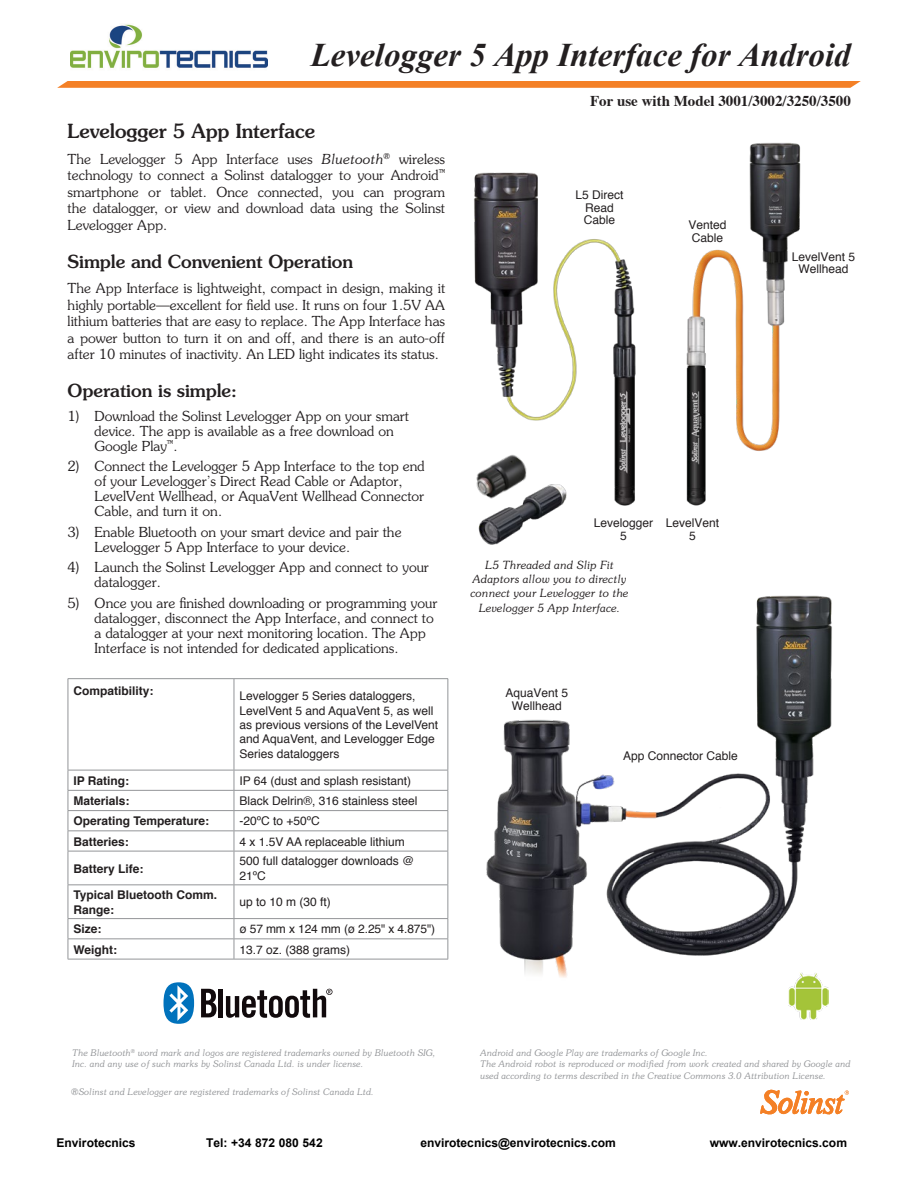
<style>
.page{position:relative;width:918px;height:1188px;background:#fff}
.page>*{position:absolute;margin:0;border:0;box-sizing:border-box;transform-origin:0 0}
.t1{font:italic 700 33px "Times New Roman";color:#231f20}
.First_Body_Subtitle{font:500 19.5px "Souvenir Std";color:#231f20}
.Body_Subtitles{font:500 18px "Souvenir Std";color:#231f20}
.t2{font:700 15px "Times";color:#231f20}
.Numbered_Paragraph{font:300 13.8px/15px "Souvenir Std";color:#231f20}
.Body_Text{font:300 13.8px/16.5px "Souvenir Std";color:#231f20;text-align:justify}
.Table_Column_Content{font:12px/14.4px "Helvetica";color:#231f20}
.Table_Column_Content-2{font:700 12px/14.4px "Helvetica";color:#231f20}
.Figure_Text_Justify{font:12px/12.8px "Helvetica";color:#231f20;text-align:center}
.t3{font:700 12px "Arial";color:#000}
.Captions_DM{font:italic 300 11.25px/14.2px "Souvenir Std";color:#231f20;text-align:center}
.Trademarks{font:italic 300 9px/11.2px "Souvenir Std";color:#939598}
.s1{font-style:italic}
</style>
<div class="page">
<svg style="left:57px;top:81px;width:804px;height:7px;background:#f4852e"></svg>
<svg style="left:760px;top:1090px;width:89px;height:24px"></svg>
<svg style="left:201px;top:989px;width:16px;height:28px"></svg>
<div style="left:218px;top:989px;width:5px;height:28px;background:#110a0c"></div>
<svg style="left:226px;top:989px;width:107px;height:29px"></svg>
<svg style="left:164px;top:982px;width:30px;height:42px"></svg>
<img style="left:474px;top:172px;width:162px;height:334px">
<img style="left:486px;top:595px;width:346px;height:383px">
<img style="left:478px;top:481px;width:93px;height:64px">
<img style="left:474px;top:447px;width:61px;height:63px">
<img style="left:686px;top:142px;width:115px;height:364px">
<img style="left:789px;top:973px;width:40px;height:46px">
<hr style="left:68px;top:678px;width:166px;height:1px;background:#939598">
<hr style="left:68px;top:679px;width:1px;height:91px;background:#939598">
<hr style="left:234px;top:678px;width:214px;height:1px;background:#939598">
<hr style="left:234px;top:679px;width:1px;height:91px;background:#939598">
<hr style="left:448px;top:679px;width:1px;height:91px;background:#939598">
<hr style="left:68px;top:770px;width:166px;height:1px;background:#939598">
<hr style="left:234px;top:770px;width:214px;height:1px;background:#939598">
<hr style="left:68px;top:790px;width:166px;height:1px;background:#939598">
<hr style="left:234px;top:790px;width:214px;height:1px;background:#939598">
<hr style="left:68px;top:810px;width:166px;height:1px;background:#939598">
<hr style="left:234px;top:810px;width:214px;height:1px;background:#939598">
<hr style="left:68px;top:831px;width:166px;height:1px;background:#939598">
<svg style="left:68px;top:770px;width:1px;height:81px"></svg>
<hr style="left:234px;top:831px;width:214px;height:1px;background:#939598">
<svg style="left:234px;top:770px;width:1px;height:81px"></svg>
<svg style="left:448px;top:770px;width:1px;height:81px"></svg>
<hr style="left:68px;top:851px;width:166px;height:1px;background:#939598">
<hr style="left:68px;top:851px;width:1px;height:34px;background:#939598">
<hr style="left:234px;top:851px;width:214px;height:1px;background:#939598">
<hr style="left:234px;top:851px;width:1px;height:34px;background:#939598">
<hr style="left:448px;top:851px;width:1px;height:34px;background:#939598">
<hr style="left:68px;top:885px;width:166px;height:1px;background:#939598">
<hr style="left:68px;top:885px;width:1px;height:33px;background:#939598">
<hr style="left:234px;top:885px;width:214px;height:1px;background:#939598">
<hr style="left:234px;top:885px;width:1px;height:33px;background:#939598">
<hr style="left:448px;top:885px;width:1px;height:33px;background:#939598">
<hr style="left:68px;top:918px;width:166px;height:1px;background:#939598">
<hr style="left:234px;top:918px;width:214px;height:1px;background:#939598">
<hr style="left:68px;top:939px;width:166px;height:1px;background:#939598">
<svg style="left:68px;top:919px;width:1px;height:40px"></svg>
<hr style="left:234px;top:939px;width:214px;height:1px;background:#939598">
<svg style="left:234px;top:919px;width:1px;height:40px"></svg>
<svg style="left:448px;top:919px;width:1px;height:40px"></svg>
<hr style="left:68px;top:959px;width:166px;height:1px;background:#939598">
<hr style="left:234px;top:959px;width:214px;height:1px;background:#939598">
<img style="left:70px;top:24px;width:197px;height:44px">
<h1 class="t1" style="left:311px;top:32px;width:541px">Levelogger 5 App Interface for Android</h1>
<p class="t2" style="left:590px;top:87px;width:262px">For use with Model 3001/3002/3250/3500</p>
<p class="First_Body_Subtitle" style="left:68px;top:120px;width:249px">Levelogger 5 App Interface</p>
<p class="Body_Text" style="left:68px;top:150px;width:379px">The Levelogger 5 App Interface uses <span class="s1">Bluetooth</span><sup>®</sup> wireless technology to connect a Solinst datalogger to your Android<sup>™ </sup>smartphone or tablet. Once connected, you can program the datalogger, or view and download data using the Solinst Levelogger App.</p>
<p class="Body_Subtitles" style="left:68px;top:251px;width:287px">Simple and Convenient Operation</p>
<p class="Body_Text" style="left:68px;top:280px;width:379px">The App Interface is lightweight, compact in design, making it highly portable—excellent for field use. It runs on four 1.5V AA lithium batteries that are easy to replace. The App Interface has a power button to turn it on and off, and there is an auto-off after 10 minutes of inactivity. An LED light indicates its status.</p>
<p class="Body_Subtitles" style="left:68px;top:380px;width:171px">Operation is simple:</p>
<p class="Numbered_Paragraph" style="left:95px;top:409px;width:316px;text-indent:-27px">1) Download the Solinst Levelogger App on your smart device. The app is available as a free download on<br>Google Play<sup>™</sup>.</p>
<p class="Numbered_Paragraph" style="left:95px;top:459px;width:332px;text-indent:-27px">2) Connect the Levelogger 5 App Interface to the top end of your Levelogger’s Direct Read Cable or Adaptor, LevelVent Wellhead, or AquaVent Wellhead Connector Cable, and turn it on.</p>
<p class="Numbered_Paragraph" style="left:95px;top:524px;width:308px;text-indent:-27px">3) Enable Bluetooth on your smart device and pair the<br>Levelogger 5 App Interface to your device.</p>
<p class="Numbered_Paragraph" style="left:95px;top:560px;width:336px;text-indent:-27px">4) Launch the Solinst Levelogger App and connect to your datalogger.</p>
<p class="Numbered_Paragraph" style="left:95px;top:595px;width:344px;text-indent:-27px">5) Once you are finished downloading or programming your datalogger, disconnect the App Interface, and connect to a datalogger at your next monitoring location. The App Interface is not intended for dedicated applications.</p>
<p class="Figure_Text_Justify" style="left:576px;top:189px;width:50px">L5 Direct<br>Read<br>Cable</p>
<p class="Figure_Text_Justify" style="left:689px;top:219px;width:40px;text-align:left">Vented<br>Cable</p>
<p class="Figure_Text_Justify" style="left:792px;top:250px;width:65px">LevelVent 5<br>Wellhead</p>
<p class="Figure_Text_Justify" style="left:594px;top:517px;width:61px">Levelogger<br>5</p>
<p class="Figure_Text_Justify" style="left:666px;top:517px;width:55px">LevelVent<br>5</p>
<p class="Captions_DM" style="left:470px;top:558px;width:160px">L5 Threaded and Slip Fit<br>Adaptors allow you to directly connect your Levelogger to the<br>Levelogger 5 App Interface.</p>
<p class="Table_Column_Content-2" style="left:73px;top:683px;width:82px">Compatibility:</p>
<p class="Table_Column_Content" style="left:239px;top:689px;width:200px">Levelogger 5 Series dataloggers,<br>LevelVent 5 and AquaVent 5, as well as previous versions of the LevelVent and AquaVent, and Levelogger Edge<br>Series dataloggers</p>
<p class="Table_Column_Content-2" style="left:73px;top:774px;width:57px">IP Rating:</p>
<p class="Table_Column_Content" style="left:239px;top:774px;width:173px">IP 64 (dust and splash resistant)</p>
<p class="Table_Column_Content-2" style="left:73px;top:794px;width:58px">Materials:</p>
<p class="Table_Column_Content" style="left:239px;top:794px;width:180px">Black Delrin®, 316 stainless steel</p>
<p class="Table_Column_Content-2" style="left:73px;top:814px;width:137px">Operating Temperature:</p>
<p class="Table_Column_Content" style="left:239px;top:814px;width:82px">-20ºC to +50ºC</p>
<p class="Table_Column_Content-2" style="left:73px;top:834px;width:57px">Batteries:</p>
<p class="Table_Column_Content" style="left:239px;top:835px;width:167px">4 x 1.5V AA replaceable lithium</p>
<p class="Table_Column_Content-2" style="left:73px;top:861px;width:72px">Battery Life:</p>
<p class="Table_Column_Content" style="left:239px;top:854px;width:176px">500 full datalogger downloads @<br>21ºC</p>
<p class="Table_Column_Content-2" style="left:73px;top:888px;width:145px">Typical Bluetooth Comm.<br>Range:</p>
<p class="Table_Column_Content" style="left:239px;top:895px;width:93px">up to 10 m (30 ft)</p>
<p class="Table_Column_Content-2" style="left:73px;top:922px;width:30px">Size:</p>
<p class="Table_Column_Content" style="left:239px;top:922px;width:197px">ø 57 mm x 124 mm (ø 2.25" x 4.875")</p>
<p class="Table_Column_Content-2" style="left:73px;top:942px;width:45px">Weight:</p>
<p class="Table_Column_Content" style="left:239px;top:943px;width:112px">13.7 oz. (388 grams)</p>
<p class="Figure_Text_Justify" style="left:505px;top:687px;width:64px">AquaVent 5<br>Wellhead</p>
<p class="Figure_Text_Justify" style="left:623px;top:750px;width:116px">App Connector Cable</p>
<p class="Trademarks" style="left:72px;top:1047px;width:365px">The Bluetooth<sup>®</sup> word mark and logos are registered trademarks owned by Bluetooth SIG,<br>Inc. and any use of such marks by Solinst Canada Ltd. is under license.</p>
<p class="Trademarks" style="left:480px;top:1047px;width:372px">Android and Google Play are trademarks of Google Inc.<br>The Android robot is reproduced or modified from work created and shared by Google and used according to terms described in the Creative Commons 3.0 Attribution License.</p>
<p class="Trademarks" style="left:71px;top:1086px;width:304px">®Solinst and Levelogger are registered trademarks of Solinst Canada Ltd.</p>
<p class="t3" style="left:57px;top:1134px;width:81px">Envirotecnics</p>
<p class="t3" style="left:206px;top:1134px;width:118px">Tel: +34 872 080 542</p>
<p class="t3" style="left:420px;top:1134px;width:197px">envirotecnics@envirotecnics.com</p>
<p class="t3" style="left:710px;top:1134px;width:139px">www.envirotecnics.com</p>
</div>
